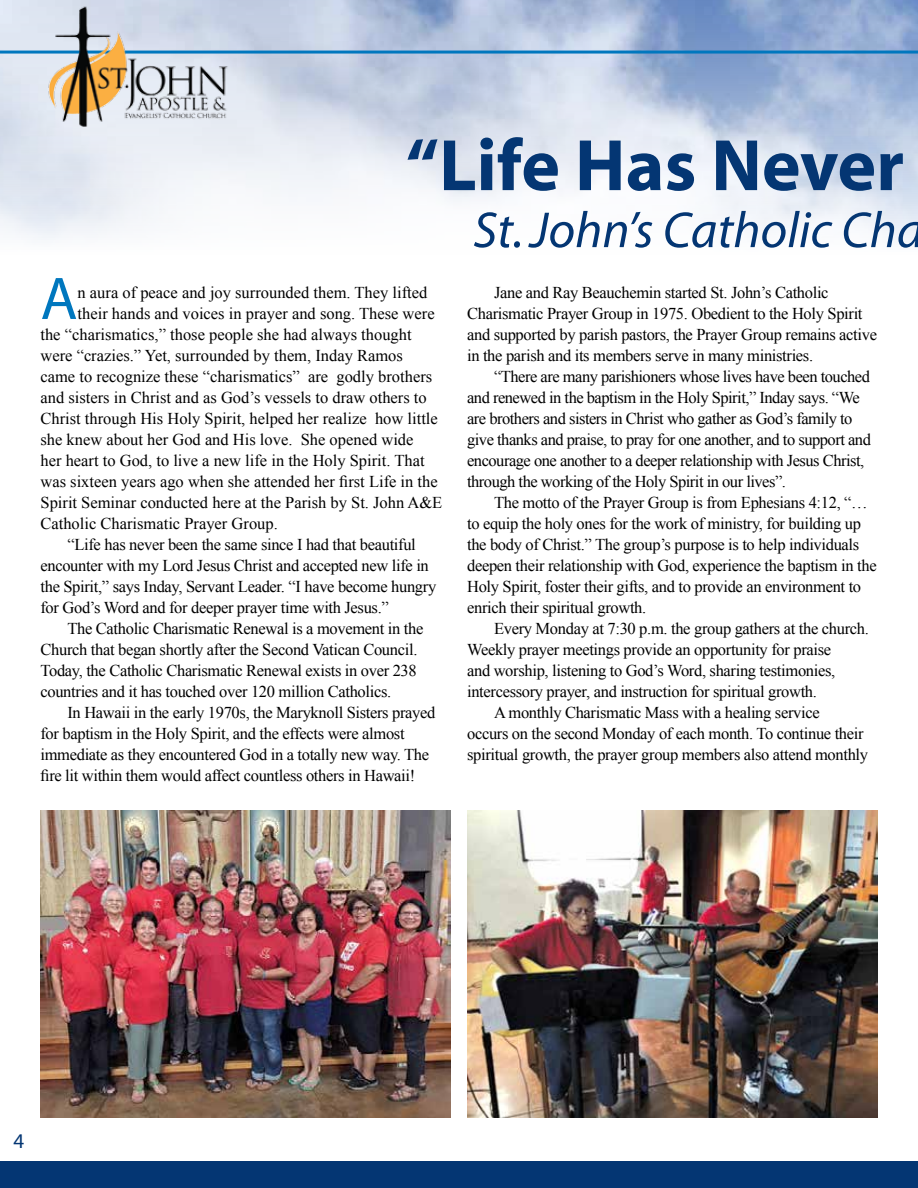
<style>
.page{position:relative;width:918px;height:1188px;background:#fff}
.page>*{position:absolute;margin:0;border:0;box-sizing:border-box;transform-origin:0 0}
.t1{font:700 73.5px "Myriad";color:#043673}
.t2{font:60.6px "Myriad";color:#0077be}
.t3{font:italic 51px "Myriad";color:#043673}
.t4{font:21px "Myriad";color:#043673}
.t5{font:16.5px/21px "Times New Roman";letter-spacing:-.02em;color:#000}
.t6{font:16.5px "Times New Roman";color:#000}
</style>
<div class="page">
<img style="left:0;top:0;width:918px;height:243px">
<hr style="left:0;top:51px;width:918px;height:3px;background:#0077be">
<img style="left:27px;top:0;width:219px;height:141px">
<div style="left:0;top:1161px;width:918px;height:27px;background:#043673"></div>
<img style="left:40px;top:810px;width:411px;height:308px">
<img style="left:467px;top:810px;width:411px;height:308px">
<h1 class="t1" style="left:406px;top:128px;width:500px">“Life Has Never</h1>
<h3 class="t3" style="left:473px;top:205px;width:452px">St. John’s Catholic Cha</h3>
<h2 class="t2" style="left:40px;top:269px;width:39px">A</h2>
<p class="t6" style="left:78px;top:281px;width:351px">n aura of peace and joy surrounded them. They lifted</p>
<p class="t6" style="left:78px;top:302px;width:359px">their hands and voices in prayer and song. These were</p>
<p class="t6" style="left:40px;top:323px;width:373px">the “charismatics,” those people she had always thought</p>
<p class="t6" style="left:40px;top:344px;width:364px">were “crazies.” Yet, surrounded by them, Inday Ramos</p>
<p class="t6" style="left:40px;top:365px;width:393px">came to recognize these “charismatics” are godly brothers</p>
<p class="t6" style="left:40px;top:386px;width:388px">and sisters in Christ and as God’s vessels to draw others to</p>
<p class="t6" style="left:40px;top:407px;width:399px">Christ through His Holy Spirit, helped her realize how little</p>
<p class="t6" style="left:40px;top:428px;width:375px">she knew about her God and His love. She opened wide</p>
<p class="t6" style="left:40px;top:449px;width:386px">her heart to God, to live a new life in the Holy Spirit. That</p>
<p class="t6" style="left:40px;top:470px;width:399px">was sixteen years ago when she attended her first Life in the</p>
<p class="t6" style="left:40px;top:491px;width:403px">Spirit Seminar conducted here at the Parish by St. John A&amp;E</p>
<p class="t6" style="left:40px;top:512px;width:239px">Catholic Charismatic Prayer Group.</p>
<p class="t5" style="left:67px;top:534px;width:350px">“Life has never been the same since I had that beautiful</p>
<p class="t5" style="left:40px;top:555px;width:390px">encounter with my Lord Jesus Christ and accepted new life in</p>
<p class="t5" style="left:40px;top:576px;width:397px">the Spirit,” says Inday, Servant Leader. “I have become hungry</p>
<p class="t5" style="left:40px;top:597px;width:350px">for God’s Word and for deeper prayer time with Jesus.”</p>
<p class="t5" style="left:67px;top:618px;width:357px">The Catholic Charismatic Renewal is a movement in the</p>
<p class="t5" style="left:40px;top:639px;width:378px">Church that began shortly after the Second Vatican Council.</p>
<p class="t5" style="left:40px;top:660px;width:378px">Today, the Catholic Charismatic Renewal exists in over 238</p>
<p class="t5" style="left:40px;top:681px;width:352px">countries and it has touched over 120 million Catholics.</p>
<p class="t5" style="left:67px;top:702px;width:369px">In Hawaii in the early 1970s, the Maryknoll Sisters prayed</p>
<p class="t5" style="left:40px;top:723px;width:366px">for baptism in the Holy Spirit, and the effects were almost</p>
<p class="t5" style="left:40px;top:744px;width:390px">immediate as they encountered God in a totally new way. The</p>
<p class="t5" style="left:40px;top:765px;width:376px">fire lit within them would affect countless others in Hawaii!</p>
<p class="t5" style="left:467px;top:282px;width:411px;text-indent:27px">Jane and Ray Beauchemin started St. John’s Catholic Charismatic Prayer Group in 1975. Obedient to the Holy Spirit and supported by parish pastors, the Prayer Group remains active in the parish and its members serve in many ministries.</p>
<p class="t5" style="left:467px;top:366px;width:405px;text-indent:27px">“There are many parishioners whose lives have been touched and renewed in the baptism in the Holy Spirit,” Inday says. “We are brothers and sisters in Christ who gather as God’s family to give thanks and praise, to pray for one another, and to support and encourage one another to a deeper relationship with Jesus Christ, through the working of the Holy Spirit in our lives”.</p>
<p class="t5" style="left:467px;top:492px;width:411px;text-indent:27px">The motto of the Prayer Group is from Ephesians 4:12, “… to equip the holy ones for the work of ministry, for building up the body of Christ.” The group’s purpose is to help individuals deepen their relationship with God, experience the baptism in the Holy Spirit, foster their gifts, and to provide an environment to enrich their spiritual growth.</p>
<p class="t5" style="left:494px;top:618px;width:376px">Every Monday at 7:30 p.m. the group gathers at the church.</p>
<p class="t5" style="left:467px;top:639px;width:366px">Weekly prayer meetings provide an opportunity for praise</p>
<p class="t5" style="left:467px;top:660px;width:370px">and worship, listening to God’s Word, sharing testimonies,</p>
<p class="t5" style="left:467px;top:681px;width:351px">intercessory prayer, and instruction for spiritual growth.</p>
<p class="t5" style="left:494px;top:702px;width:327px">A monthly Charismatic Mass with a healing service</p>
<p class="t5" style="left:467px;top:723px;width:398px">occurs on the second Monday of each month. To continue their</p>
<p class="t5" style="left:467px;top:744px;width:403px">spiritual growth, the prayer group members also attend monthly</p>
<p class="t4" style="left:14px;top:1131px;width:12px">4</p>
</div>
